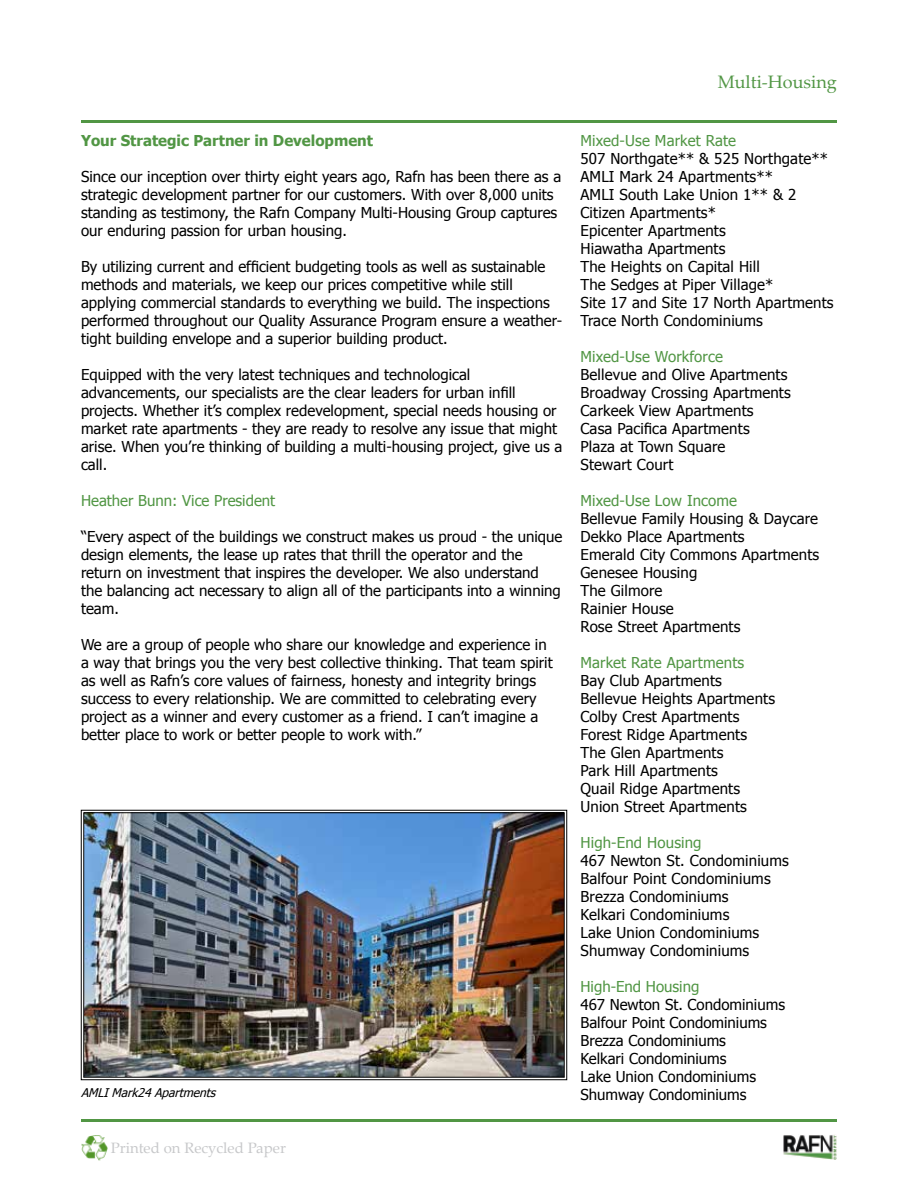
<style>
.page{position:relative;width:918px;height:1188px;background:#fff}
.page>*{position:absolute;margin:0;border:0;box-sizing:border-box;transform-origin:0 0}
.t1{font:18px "Palatino Linotype";color:#519644}
.t2{font:15px/18px "Tahoma";color:#000}
.t3{font:15px "Tahoma";letter-spacing:.01em;color:#519644}
.t4{font:700 15px "Tahoma";color:#519644}
.t5{font:15px "Palatino Linotype";color:#c7c8ca}
.t6{font:italic 12px "Tahoma";color:#000}
</style>
<div class="page">
<hr style="left:81px;top:120px;width:756px;height:3px;background:#519644">
<img style="left:783px;top:1135px;width:54px;height:25px">
<img style="left:81px;top:1135px;width:27px;height:26px">
<hr style="left:81px;top:1119px;width:756px;height:3px;background:#519644">
<svg style="left:81px;top:810px;width:486px;height:270px"></svg>
<img style="left:83px;top:812px;width:482px;height:266px">
<p class="t4" style="left:81px;top:130px;width:294px">Your Strategic Partner in Development</p>
<p class="t2" style="left:81px;top:167px;width:482px">Since our inception over thirty eight years ago, Rafn has been there as a strategic development partner for our customers. With over 8,000 units standing as testimony, the Rafn Company Multi-Housing Group captures our enduring passion for urban housing.</p>
<p class="t2" style="left:81px;top:257px;width:483px">By utilizing current and efficient budgeting tools as well as sustainable methods and materials, we keep our prices competitive while still applying commercial standards to everything we build. The inspections performed throughout our Quality Assurance Program ensure a weather&shy;tight building envelope and a superior building product.</p>
<p class="t2" style="left:81px;top:365px;width:483px">Equipped with the very latest techniques and technological advancements, our specialists are the clear leaders for urban infill projects. Whether it’s complex redevelopment, special needs housing or market rate apartments - they are ready to resolve any issue that might arise. When you’re thinking of building a multi-housing project, give us a call.</p>
<p class="t3" style="left:81px;top:491px;width:196px">Heather Bunn: Vice President</p>
<p class="t2" style="left:81px;top:527px;width:483px">“Every aspect of the buildings we construct makes us proud - the unique design elements, the lease up rates that thrill the operator and the return on investment that inspires the developer. We also understand the balancing act necessary to align all of the participants into a winning team.</p>
<p class="t2" style="left:81px;top:635px;width:473px">We are a group of people who share our knowledge and experience in a way that brings you the very best collective thinking. That team spirit as well as Rafn’s core values of fairness, honesty and integrity brings success to every relationship. We are committed to celebrating every project as a winner and every customer as a friend. I can’t imagine a better place to work or better people to work with.”</p>
<p class="t6" style="left:81px;top:1084px;width:140px">AMLIMark24Apartments</p>
<p class="t5" style="left:111px;top:1137px;width:177px">Printed on Recycled Paper</p>
<p class="t1" style="left:718px;top:69px;width:121px">Multi-Housing</p>
<p class="t3" style="left:580px;top:131px;width:157px">Mixed-Use Market Rate</p>
<p class="t2" style="left:580px;top:149px;width:255px">507 Northgate** &amp; 525 Northgate**<br>AMLI Mark 24 Apartments**<br>AMLI South Lake Union 1** &amp; 2<br>Citizen Apartments*<br>Epicenter Apartments<br>Hiawatha Apartments<br>The Heights on Capital Hill<br>The Sedges at Piper Village*<br>Site 17 and Site 17 North Apartments<br>Trace North Condominiums</p>
<p class="t3" style="left:580px;top:347px;width:144px">Mixed-Use Workforce</p>
<p class="t2" style="left:580px;top:365px;width:212px">Bellevue and Olive Apartments<br>Broadway Crossing Apartments<br>Carkeek View Apartments<br>Casa Pacifica Apartments<br>Plaza at Town Square<br>Stewart Court</p>
<p class="t3" style="left:580px;top:491px;width:158px">Mixed-Use Low Income</p>
<p class="t2" style="left:580px;top:509px;width:240px">Bellevue Family Housing &amp; Daycare<br>Dekko Place Apartments<br>Emerald City Commons Apartments<br>Genesee Housing<br>The Gilmore<br>Rainier House<br>Rose Street Apartments</p>
<p class="t3" style="left:580px;top:653px;width:165px">Market Rate Apartments</p>
<p class="t2" style="left:580px;top:671px;width:196px">Bay Club Apartments<br>Bellevue Heights Apartments<br>Colby Crest Apartments<br>Forest Ridge Apartments<br>The Glen Apartments<br>Park Hill Apartments<br>Quail Ridge Apartments<br>Union Street Apartments</p>
<p class="t3" style="left:580px;top:833px;width:123px">High-End Housing</p>
<p class="t2" style="left:580px;top:851px;width:210px">467 Newton St. Condominiums<br>Balfour Point Condominiums<br>Brezza Condominiums<br>Kelkari Condominiums<br>Lake Union Condominiums<br>Shumway Condominiums</p>
<p class="t3" style="left:580px;top:977px;width:120px">High-End Housing</p>
<p class="t2" style="left:580px;top:995px;width:206px">467 Newton St. Condominiums<br>Balfour Point Condominiums<br>Brezza Condominiums<br>Kelkari Condominiums<br>Lake Union Condominiums<br>Shumway Condominiums</p>
</div>
